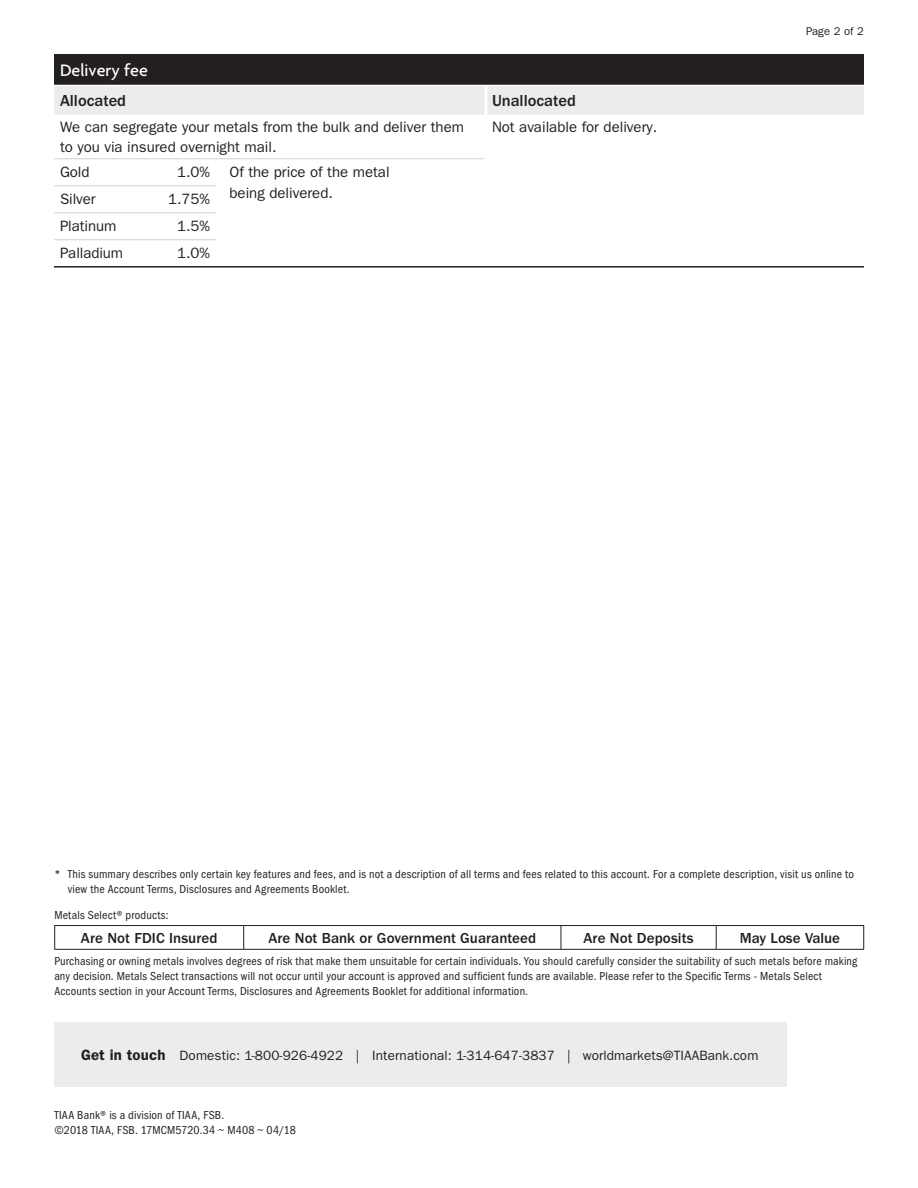
<style>
.page{position:relative;width:918px;height:1188px;background:#fff}
.page>*{position:absolute;margin:0;border:0;box-sizing:border-box;transform-origin:0 0}
.copy_8_5_11{font:500 18px "Agenda";color:#fff}
.Column_Header{font:500 16.5px "ITC Franklin Gothic Std";color:#231f20}
._10_Bullet{font:15px/20.2px "ITC Franklin Gothic Std";color:#231f20}
.t1{font:500 15px "ITC Franklin Gothic Std";letter-spacing:.005em;color:#231f20}
.CTA_16_10{font:13.5px "ITC Franklin Gothic Std";letter-spacing:.01em;color:#231f20}
._14_Disclosure{font:condensed 12px/15px "ITC Franklin Gothic Std";letter-spacing:.015em;color:#231f20}
.t2{font:11.25px "ITC Franklin Gothic Std";letter-spacing:.01em;color:#231f20}
.s1{font-weight:600;font-size:15px}
</style>
<div class="page">
<hr style="left:54px;top:925px;width:190px;height:1px;background:#231f20">
<svg style="left:54px;top:926px;width:1px;height:23px"></svg>
<hr style="left:244px;top:925px;width:317px;height:1px;background:#231f20">
<svg style="left:243px;top:926px;width:1px;height:23px"></svg>
<hr style="left:561px;top:925px;width:155px;height:1px;background:#231f20">
<svg style="left:561px;top:926px;width:1px;height:23px"></svg>
<hr style="left:716px;top:925px;width:148px;height:1px;background:#231f20">
<svg style="left:716px;top:926px;width:1px;height:23px"></svg>
<svg style="left:863px;top:926px;width:1px;height:23px"></svg>
<hr style="left:54px;top:949px;width:190px;height:1px;background:#231f20">
<hr style="left:244px;top:949px;width:317px;height:1px;background:#231f20">
<hr style="left:561px;top:949px;width:155px;height:1px;background:#231f20">
<hr style="left:716px;top:949px;width:148px;height:1px;background:#231f20">
<div style="left:54px;top:54px;width:810px;height:32px;background:#231f20"></div>
<div style="left:54px;top:86px;width:810px;height:29px;background:#ececee"></div>
<hr style="left:54px;top:158px;width:108px;height:1px;background:#d1d2d4">
<hr style="left:162px;top:158px;width:54px;height:1px;background:#d1d2d4">
<hr style="left:216px;top:158px;width:268px;height:1px;background:#d1d2d4">
<hr style="left:484px;top:86px;width:4px;height:29px;background:#f8f8f9">
<hr style="left:486px;top:266px;width:378px;height:2px;background:#231f20">
<hr style="left:216px;top:266px;width:270px;height:2px;background:#231f20">
<hr style="left:54px;top:266px;width:108px;height:2px;background:#231f20">
<hr style="left:162px;top:266px;width:54px;height:2px;background:#231f20">
<hr style="left:54px;top:85px;width:108px;height:1px;background:#fff">
<hr style="left:162px;top:85px;width:54px;height:1px;background:#fff">
<hr style="left:216px;top:85px;width:270px;height:1px;background:#fff">
<hr style="left:486px;top:85px;width:378px;height:1px;background:#fff">
<hr style="left:54px;top:239px;width:108px;height:1px;background:#d1d2d4">
<hr style="left:162px;top:239px;width:54px;height:1px;background:#d1d2d4">
<hr style="left:54px;top:212px;width:108px;height:1px;background:#d1d2d4">
<hr style="left:162px;top:212px;width:54px;height:1px;background:#d1d2d4">
<hr style="left:54px;top:185px;width:108px;height:1px;background:#d1d2d4">
<hr style="left:162px;top:185px;width:54px;height:1px;background:#d1d2d4">
<div style="left:54px;top:1022px;width:732px;height:65px;background:#ececee"></div>
<p class="copy_8_5_11" style="left:60px;top:61px;width:89px">Delivery fee</p>
<p class="Column_Header" style="left:60px;top:91px;width:68px">Allocated</p>
<p class="Column_Header" style="left:492px;top:91px;width:85px">Unallocated</p>
<p class="_10_Bullet" style="left:60px;top:117px;width:406px">We can segregate your metals from the bulk and deliver them to you via insured overnight mail.</p>
<p class="_10_Bullet" style="left:492px;top:117px;width:167px">Not available for delivery.</p>
<p class="_10_Bullet" style="left:60px;top:162px;width:31px">Gold</p>
<p class="_10_Bullet" style="left:177px;top:162px;width:34px">1.0%</p>
<p class="_10_Bullet" style="left:230px;top:162px;width:162px">Of the price of the metal being delivered.</p>
<p class="_10_Bullet" style="left:60px;top:189px;width:37px">Silver</p>
<p class="_10_Bullet" style="left:168px;top:189px;width:43px">1.75%</p>
<p class="_10_Bullet" style="left:60px;top:216px;width:58px">Platinum</p>
<p class="_10_Bullet" style="left:177px;top:216px;width:34px">1.5%</p>
<p class="_10_Bullet" style="left:60px;top:243px;width:65px">Palladium</p>
<p class="_10_Bullet" style="left:177px;top:243px;width:34px">1.0%</p>
<p class="t2" style="left:806px;top:24px;width:59px">Page 2 of 2</p>
<p class="_14_Disclosure" style="left:68px;top:867px;width:788px;text-indent:-14px">* This summary describes only certain key features and fees, and is not a description of all terms and fees related to this account. For a complete description, visit us online to view the Account Terms, Disclosures and Agreements Booklet.</p>
<p class="_14_Disclosure" style="left:54px;top:908px;width:116px">Metals Select® products:</p>
<p class="t1" style="left:81px;top:929px;width:138px">Are Not FDIC Insured</p>
<p class="t1" style="left:268px;top:929px;width:269px">Are Not Bank or Government Guaranteed</p>
<p class="t1" style="left:583px;top:929px;width:112px">Are Not Deposits</p>
<p class="t1" style="left:740px;top:929px;width:102px">May Lose Value</p>
<p class="_14_Disclosure" style="left:54px;top:954px;width:804px">Purchasing or owning metals involves degrees of risk that make them unsuitable for certain individuals. You should carefully consider the suitability of such metals before making any decision. Metals Select transactions will not occur until your account is approved and sufficient funds are available. Please refer to the Specific Terms - Metals Select<br>Accounts section in your Account Terms, Disclosures and Agreements Booklet for additional information.</p>
<p class="CTA_16_10" style="left:81px;top:1047px;width:679px"><span class="s1">Get in touch</span> Domestic: 1-800-926-4922 | International: 1-314-647-3837 | worldmarkets@TIAABank.com</p>
<p class="_14_Disclosure" style="left:54px;top:1107px;width:171px">TIAA Bank® is a division of TIAA, FSB.</p>
<p class="_14_Disclosure" style="left:54px;top:1122px;width:243px">©2018 TIAA, FSB. 17MCM5720.34 ~ M408 ~ 04/18</p>
</div>
